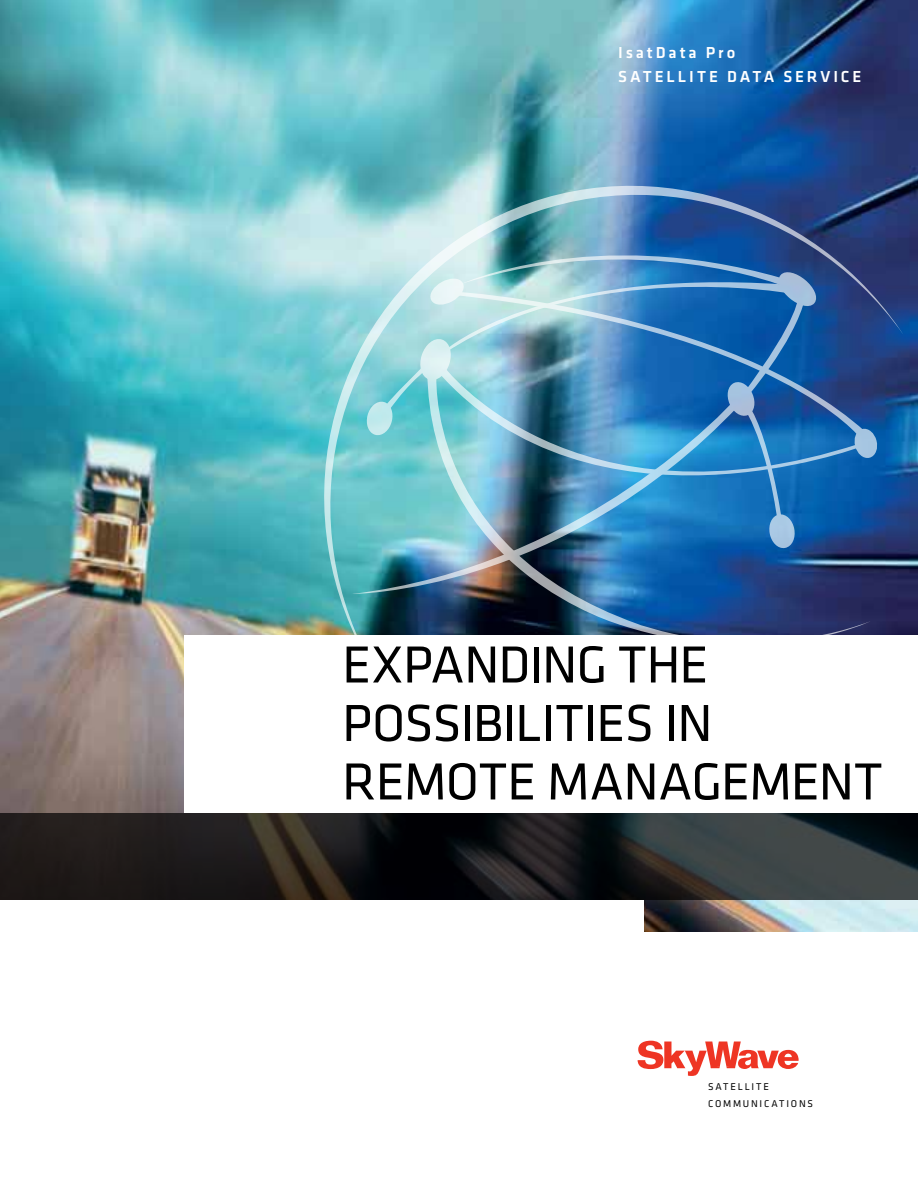
<style>
.page{position:relative;width:918px;height:1188px;background:#fff}
.page>*{position:absolute;margin:0;border:0;box-sizing:border-box;transform-origin:0 0}
.t1{font:54px/58.5px "Klavika";letter-spacing:-.02em;color:#000}
.t2{font:500 16.5px/24px "Klavika";letter-spacing:.175em;color:#fff}
.t3{font:10.2px/17.1px "Klavika";letter-spacing:.175em;color:#000}
</style>
<div class="page">
<img style="left:0;top:0;width:918px;height:932px">
<svg style="left:0;top:813px;width:918px;height:87px"></svg>
<svg style="left:638px;top:1041px;width:161px;height:35px"></svg>
<div style="left:0;top:900px;width:644px;height:43px;background:#fff"></div>
<div style="left:185px;top:636px;width:733px;height:177px;background:#fff"></div>
<img style="left:289px;top:173px;width:615px;height:463px">
<p class="t2" style="left:618px;top:40px;width:245px">ISATDATA PRO<br>SATELLI TE DATA SERVI CE</p>
<p class="t1" style="left:342px;top:634px;width:542px">EXPANDING THE<br>POSSIBILITIES IN<br>REMOTE MANAGEMENT</p>
<p class="t3" style="left:708px;top:1078px;width:105px">SATELLITE<br>COMMUNIC ATIONS</p>
</div>
